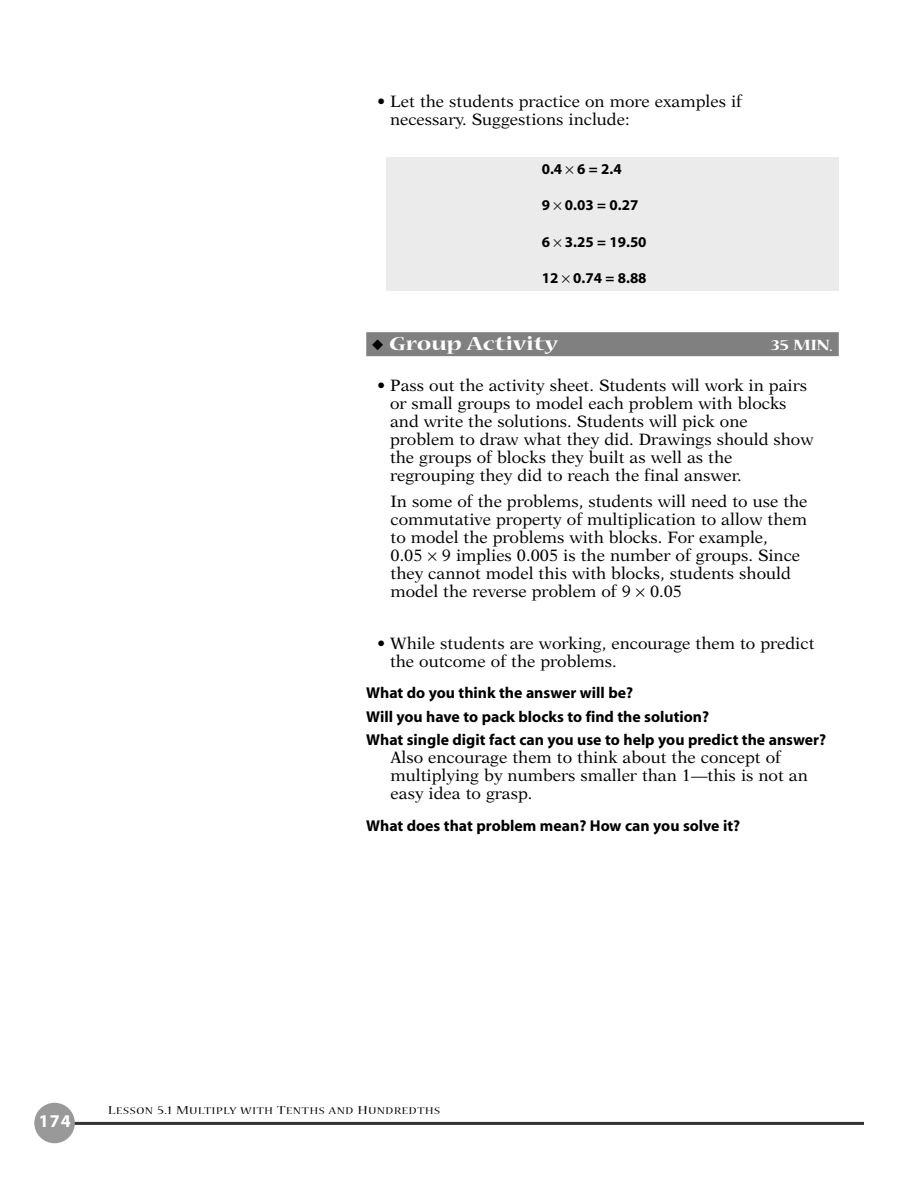
<style>
.page{position:relative;width:918px;height:1188px;background:#fff}
.page>*{position:absolute;margin:0;border:0;box-sizing:border-box;transform-origin:0 0}
.t1{font:700 expanded 21px "Nueva";color:#fff}
.t2{font:700 18px "Myriad";color:#fff}
.t3{font:16.5px/18px "New Aster";color:#000}
.t4{font:700 expanded 16.5px "Nueva";color:#fff}
.t5{font:700 15.75px/23.4px "Myriad";color:#000}
.t6{font:700 15px "Myriad";color:#000}
.t7{font:10.8px "Nueva";letter-spacing:.06em;color:#000;scale:1.2 1}
.s1{color:#000}
.s2{font-size:13.5px}
.s3{font-size:12.75px}
</style>
<div class="page">
<div style="left:386px;top:157px;width:452px;height:134px;background:#ebebeb"></div>
<hr style="left:56px;top:1122px;width:808px;height:3px;background:#333">
<div style="left:34px;top:1103px;width:41px;height:40px;background:#999;border-radius:50%"></div>
<div style="left:366px;top:332px;width:473px;height:24px;background:#808080"></div>
<p class="t3" style="left:390px;top:94px;width:353px;text-indent:-13px">• Let the students practice on more examples if necessary. Suggestions include:</p>
<p class="t6" style="left:542px;top:163px;width:81px">0.4 6 = 2.4</p>
<p class="t6" style="left:542px;top:200px;width:98px">9 0.03 = 0.27</p>
<p class="t6" style="left:542px;top:236px;width:106px">6 3.25 = 19.50</p>
<p class="t6" style="left:542px;top:272px;width:106px">12 0.74 = 8.88</p>
<p class="t1" style="left:372px;top:336px;width:188px"><span class="s1">◆</span> Group Activity</p>
<p class="t4" style="left:771px;top:339px;width:63px">35 MIN<span class="s2">.</span></p>
<p class="t3" style="left:390px;top:377px;width:425px;text-indent:-13px">• Pass out the activity sheet. Students will work in pairs or small groups to model each problem with blocks and write the solutions. Students will pick one problem to draw what they did. Drawings should show the groups of blocks they built as well as the regrouping they did to reach the final answer.</p>
<p class="t3" style="left:391px;top:493px;width:418px">In some of the problems, students will need to use the commutative property of multiplication to allow them to model the problems with blocks. For example,<br>0.05 9 implies 0.005 is the number of groups. Since they cannot model this with blocks, students should model the reverse problem of 9 0.05</p>
<p class="t3" style="left:390px;top:635px;width:426px;text-indent:-13px">• While students are working, encourage them to predict the outcome of the problems.</p>
<p class="t5" style="left:366px;top:683px;width:461px">What do you think the answer will be?<br>Will you have to pack blocks to find the solution?<br>What single digit fact can you use to help you predict the answer?</p>
<p class="t3" style="left:391px;top:750px;width:419px">Also encourage them to think about the concept of multiplying by numbers smaller than 1—this is not an easy idea to grasp.</p>
<p class="t5" style="left:366px;top:815px;width:375px">What does that problem mean? How can you solve it?</p>
<p class="t2" style="left:39px;top:1115px;width:33px">174</p>
<p class="t7" style="left:108px;top:1107px;width:278px"><span class="s3">L</span>ESSON <span class="s3">5.1 M</span>ULTIPLY WITH <span class="s3">T</span>ENTHS AND <span class="s3">H</span>UNDREDTHS</p>
</div>
